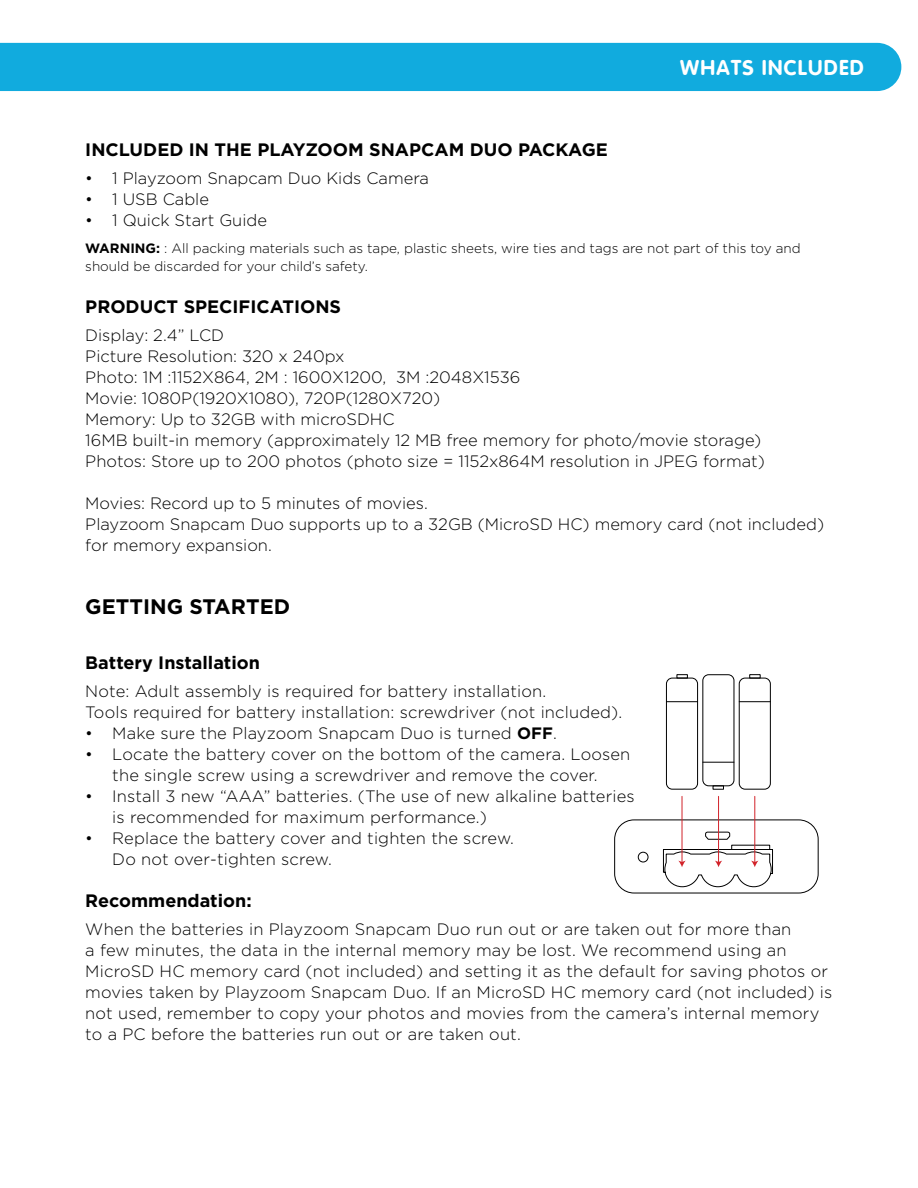
<style>
.page{position:relative;width:918px;height:1188px;background:#fff}
.page>*{position:absolute;margin:0;border:0;box-sizing:border-box;transform-origin:0 0}
.t1{font:700 21px "Gotham";color:#000}
.t2{font:21px "VAG Rounded Bold";letter-spacing:.06em;color:#fff}
.t3{font:700 18px "Gotham";color:#000}
.t4{font:300 16.5px/21px "Gotham";letter-spacing:.01em;color:#000}
.t5{font:300 13.5px/18px "Gotham";color:#000}
.s1{font-weight:700}
</style>
<div class="page">
<div style="left:0;top:43px;width:901px;height:48px;background:#11abde"></div>
<div style="left:666px;top:678px;width:32px;height:112px;border:1px solid #000;border-radius:6px"></div>
<div style="left:677px;top:674px;width:11px;height:4px;border:1px solid #000"></div>
<hr style="left:666px;top:701px;width:32px;height:1px;background:#000">
<div style="left:702px;top:674px;width:32px;height:112px;border:1px solid #000;border-radius:6px"></div>
<div style="left:713px;top:785px;width:11px;height:5px;border:1px solid #000"></div>
<hr style="left:703px;top:762px;width:31px;height:1px;background:#000">
<div style="left:739px;top:678px;width:32px;height:112px;border:1px solid #000;border-radius:6px"></div>
<div style="left:749px;top:674px;width:12px;height:4px;border:1px solid #000"></div>
<hr style="left:739px;top:701px;width:31px;height:1px;background:#000">
<hr style="left:682px;top:796px;width:1px;height:67px;background:#d2232a">
<hr style="left:718px;top:796px;width:1px;height:67px;background:#d2232a">
<hr style="left:754px;top:796px;width:1px;height:67px;background:#d2232a">
<svg style="left:614px;top:819px;width:205px;height:75px"></svg>
<p class="t2" style="left:680px;top:55px;width:185px">WHATS INCLUDED</p>
<p class="t3" style="left:85px;top:139px;width:524px">INCLUDED IN THE PLAYZOOM SNAPCAM DUO PACKAGE</p>
<p class="t4" style="left:85px;top:167px;width:345px">• 1 Playzoom Snapcam Duo Kids Camera</p>
<p class="t4" style="left:85px;top:188px;width:125px">• 1 USB Cable</p>
<p class="t4" style="left:85px;top:209px;width:183px">• 1 Quick Start Guide</p>
<p class="t5" style="left:85px;top:239px;width:717px"><span class="s1">WARNING:</span> : All packing materials such as tape, plastic sheets, wire ties and tags are not part of this toy and should be discarded for your child’s safety.</p>
<p class="t3" style="left:85px;top:296px;width:257px">PRODUCT SPECIFICATIONS</p>
<p class="t4" style="left:85px;top:324px;width:681px">Display: 2.4” LCD<br>Picture Resolution: 320 x 240px<br>Photo: 1M :1152X864, 2M : 1600X1200, 3M :2048X1536<br>Movie: 1080P(1920X1080), 720P(1280X720)<br>Memory: Up to 32GB with microSDHC<br>16MB built-in memory (approximately 12 MB free memory for photo/movie storage)<br>Photos: Store up to 200 photos (photo size = 1152x864M resolution in JPEG format)</p>
<p class="t4" style="left:85px;top:492px;width:740px">Movies: Record up to 5 minutes of movies.<br>Playzoom Snapcam Duo supports up to a 32GB (MicroSD HC) memory card (not included) for memory expansion.</p>
<p class="t1" style="left:85px;top:594px;width:206px">GETTING STARTED</p>
<p class="t3" style="left:85px;top:652px;width:176px">Battery Installation</p>
<p class="t4" style="left:85px;top:680px;width:539px">Note: Adult assembly is required for battery installation.<br>Tools required for battery installation: screwdriver (not included).</p>
<p class="t4" style="left:85px;top:722px;width:473px">• Make sure the Playzoom Snapcam Duo is turned <span class="s1">OFF</span>.</p>
<p class="t4" style="left:85px;top:743px;width:547px;text-align:center">• Locate the battery cover on the bottom of the camera. Loosen the single screw using a screwdriver and remove the cover.</p>
<p class="t4" style="left:112px;top:785px;width:524px;text-indent:-27px">• Install 3 new “AAA” batteries. (The use of new alkaline batteries is recommended for maximum performance.)</p>
<p class="t4" style="left:112px;top:827px;width:403px;text-indent:-27px">• Replace the battery cover and tighten the screw.<br>Do not over-tighten screw.</p>
<p class="t3" style="left:85px;top:890px;width:168px">Recommendation:</p>
<p class="t4" style="left:85px;top:918px;width:749px">When the batteries in Playzoom Snapcam Duo run out or are taken out for more than<br>a few minutes, the data in the internal memory may be lost. We recommend using an MicroSD HC memory card (not included) and setting it as the default for saving photos or movies taken by Playzoom Snapcam Duo. If an MicroSD HC memory card (not included) is not used, remember to copy your photos and movies from the camera’s internal memory to a PC before the batteries run out or are taken out.</p>
</div>
